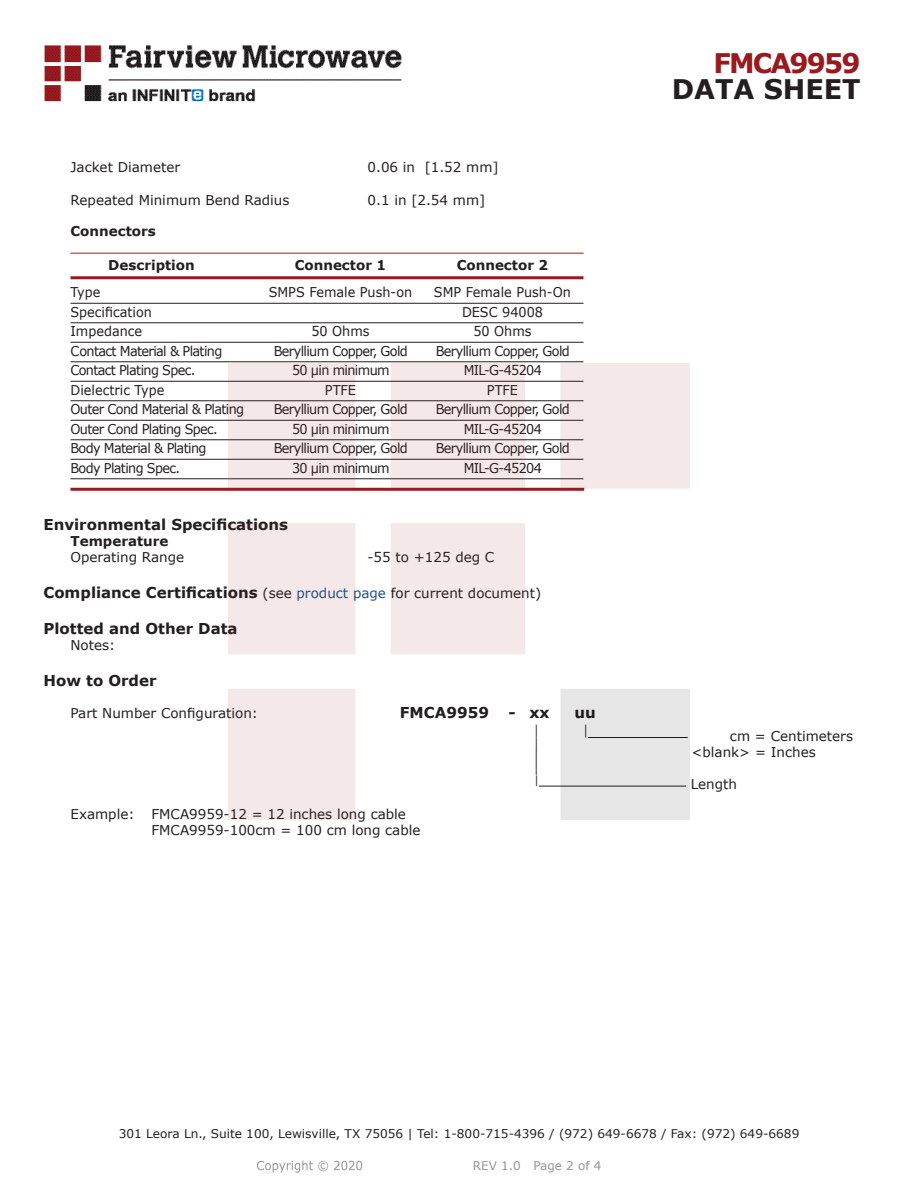
<style>
.page{position:relative;width:918px;height:1188px;background:#fff}
.page>*{position:absolute;margin:0;border:0;box-sizing:border-box;transform-origin:0 0}
.t1{font:700 27px "Verdana";color:#231f20}
.FM{font:700 27px "Verdana";letter-spacing:-.07em;color:#981a1e}
.Specs_Para{font:25.8px "Verdana";color:#231f20;scale:.39 1}
.Head1_for_Compliance{font:700 15px "Verdana";color:#231f20}
.Head1{font:700 15px "Verdana";color:#231f20}
.Specs_Para-2{font:700 15px "Verdana";color:#231f20}
.Table_Body_Connector{font:13.5px "Verdana";letter-spacing:-.05em;color:#231f20;scale:.95 1}
.Specs_Para-3{font:13.5px "Verdana";color:#231f20}
.Table_Body_Connector-2{font:13.5px "Verdana";color:#231f20;scale:.95 1}
.Table_Header_Connect{font:700 13.5px "Verdana";color:#231f20}
.Head2_after_Head1{font:700 13.5px "Verdana";color:#231f20}
.Head2{font:700 13.5px "Verdana";color:#231f20}
.Specs_Para-4{font:13.5px "Verdana";color:#231f20;scale:.75 1}
.t2{font:12px "Verdana";color:#231f20}
.REV_Info{font:12px "Verdana";color:#939598}
.Specs_Para-5{font:11.25px "Verdana";color:#231f20;scale:.86 1}
.s1{font-weight:400;font-size:13.5px}
.s2{font-weight:400;font-size:13.5px;color:#1a5392}
</style>
<div class="page">
<hr style="left:70px;top:253px;width:514px;height:1px;background:#981a1e">
<hr style="left:70px;top:276px;width:514px;height:3px;background:#981a1e">
<hr style="left:70px;top:303px;width:514px;height:1px;background:#231f20">
<hr style="left:70px;top:323px;width:514px;height:1px;background:#231f20">
<hr style="left:70px;top:342px;width:514px;height:1px;background:#231f20">
<hr style="left:70px;top:362px;width:514px;height:1px;background:#231f20">
<hr style="left:70px;top:381px;width:514px;height:1px;background:#231f20">
<hr style="left:70px;top:401px;width:514px;height:1px;background:#231f20">
<hr style="left:70px;top:420px;width:514px;height:1px;background:#231f20">
<hr style="left:70px;top:440px;width:514px;height:1px;background:#231f20">
<hr style="left:70px;top:459px;width:514px;height:1px;background:#231f20">
<hr style="left:70px;top:479px;width:514px;height:1px;background:#231f20">
<hr style="left:70px;top:488px;width:514px;height:3px;background:#981a1e">
<img style="left:257px;top:1160px;width:106px;height:13px">
<img style="left:228px;top:364px;width:462px;height:456px">
<img style="left:44px;top:45px;width:358px;height:57px">
<p class="Specs_Para-3" style="left:70px;top:158px;width:111px">Jacket Diameter</p>
<p class="Specs_Para-3" style="left:368px;top:158px;width:133px">0.06 in [1.52 mm]</p>
<p class="Specs_Para-3" style="left:70px;top:191px;width:220px">Repeated Minimum Bend Radius</p>
<p class="Specs_Para-3" style="left:368px;top:191px;width:119px">0.1 in [2.54 mm]</p>
<p class="Head2" style="left:70px;top:221px;width:87px">Connectors</p>
<p class="Table_Header_Connect" style="left:108px;top:256px;width:88px">Description</p>
<p class="Table_Header_Connect" style="left:295px;top:256px;width:93px">Connector 1</p>
<p class="Table_Header_Connect" style="left:457px;top:256px;width:93px">Connector 2</p>
<p class="Table_Body_Connector" style="left:70px;top:283px;width:33px">Type</p>
<p class="Table_Body_Connector-2" style="left:269px;top:283px;width:153px">SMPS Female Push-on</p>
<p class="Table_Body_Connector-2" style="left:434px;top:283px;width:146px">SMP Female Push-On</p>
<p class="Table_Body_Connector-2" style="left:70px;top:303px;width:87px">Specification</p>
<p class="Table_Body_Connector-2" style="left:462px;top:303px;width:87px">DESC 94008</p>
<p class="Table_Body_Connector-2" style="left:70px;top:322px;width:77px">Impedance</p>
<p class="Table_Body_Connector" style="left:311px;top:322px;width:63px">50 Ohms</p>
<p class="Table_Body_Connector" style="left:473px;top:322px;width:63px">50 Ohms</p>
<p class="Table_Body_Connector" style="left:70px;top:342px;width:161px">Contact Material &amp; Plating</p>
<p class="Table_Body_Connector" style="left:274px;top:342px;width:143px">Beryllium Copper, Gold</p>
<p class="Table_Body_Connector" style="left:436px;top:342px;width:143px">Beryllium Copper, Gold</p>
<p class="Table_Body_Connector" style="left:70px;top:361px;width:133px">Contact Plating Spec.</p>
<p class="Table_Body_Connector" style="left:292px;top:361px;width:104px">50 µin minimum</p>
<p class="Table_Body_Connector" style="left:464px;top:361px;width:84px">MIL-G-45204</p>
<p class="Table_Body_Connector-2" style="left:70px;top:381px;width:100px">Dielectric Type</p>
<p class="Table_Body_Connector" style="left:325px;top:381px;width:34px">PTFE</p>
<p class="Table_Body_Connector" style="left:487px;top:381px;width:34px">PTFE</p>
<p class="Table_Body_Connector" style="left:70px;top:400px;width:184px">Outer Cond Material &amp; Plating</p>
<p class="Table_Body_Connector" style="left:274px;top:400px;width:143px">Beryllium Copper, Gold</p>
<p class="Table_Body_Connector" style="left:436px;top:400px;width:143px">Beryllium Copper, Gold</p>
<p class="Table_Body_Connector" style="left:70px;top:420px;width:157px">Outer Cond Plating Spec.</p>
<p class="Table_Body_Connector" style="left:292px;top:420px;width:104px">50 µin minimum</p>
<p class="Table_Body_Connector" style="left:464px;top:420px;width:84px">MIL-G-45204</p>
<p class="Table_Body_Connector" style="left:70px;top:439px;width:145px">Body Material &amp; Plating</p>
<p class="Table_Body_Connector" style="left:274px;top:439px;width:143px">Beryllium Copper, Gold</p>
<p class="Table_Body_Connector" style="left:436px;top:439px;width:143px">Beryllium Copper, Gold</p>
<p class="Table_Body_Connector" style="left:70px;top:459px;width:117px">Body Plating Spec.</p>
<p class="Table_Body_Connector" style="left:292px;top:459px;width:104px">30 µin minimum</p>
<p class="Table_Body_Connector" style="left:464px;top:459px;width:84px">MIL-G-45204</p>
<p class="FM" style="left:714px;top:44px;width:149px">FMCA9959</p>
<p class="t1" style="left:672px;top:70px;width:191px">DATA SHEET</p>
<p class="Head1" style="left:44px;top:514px;width:246px">Environmental Specifications</p>
<p class="Head2_after_Head1" style="left:70px;top:532px;width:100px">Temperature</p>
<p class="Specs_Para-3" style="left:70px;top:548px;width:115px">Operating Range</p>
<p class="Specs_Para-3" style="left:368px;top:548px;width:128px">-55 to +125 deg C</p>
<p class="Head1_for_Compliance" style="left:44px;top:582px;width:499px">Compliance Certifications <span class="s1">(see</span> <span class="s2">product page</span> <span class="s1">for current document)</span></p>
<p class="Head1_for_Compliance" style="left:44px;top:618px;width:196px">Plotted and Other Data</p>
<p class="Specs_Para-3" style="left:70px;top:636px;width:46px">Notes:</p>
<p class="Head1_for_Compliance" style="left:44px;top:670px;width:115px">How to Order</p>
<p class="Specs_Para-3" style="left:70px;top:704px;width:189px">Part Number Configuration:</p>
<p class="Specs_Para-2" style="left:400px;top:702px;width:91px">FMCA9959</p>
<p class="Specs_Para-2" style="left:509px;top:702px;width:43px">- xx</p>
<p class="Specs_Para-2" style="left:575px;top:702px;width:23px">uu</p>
<p class="Specs_Para-4" style="left:534px;top:721px;width:8px">|</p>
<p class="Specs_Para-4" style="left:584px;top:721px;width:8px">|</p>
<p class="Specs_Para-3" style="left:730px;top:727px;width:125px">cm = Centimeters</p>
<p class="Specs_Para-4" style="left:534px;top:734px;width:8px">|</p>
<p class="Specs_Para-3" style="left:692px;top:743px;width:126px">&lt;blank&gt; = Inches</p>
<p class="Specs_Para" style="left:534px;top:743px;width:13px">|</p>
<p class="Specs_Para-5" style="left:534px;top:772px;width:7px">|</p>
<p class="Specs_Para-3" style="left:691px;top:775px;width:48px">Length</p>
<p class="Specs_Para-3" style="left:70px;top:805px;width:66px">Example:</p>
<p class="Specs_Para-3" style="left:152px;top:805px;width:256px">FMCA9959-12 = 12 inches long cable</p>
<p class="Specs_Para-3" style="left:152px;top:821px;width:271px">FMCA9959-100cm = 100 cm long cable</p>
<p class="t2" style="left:119px;top:1125px;width:682px">301 Leora Ln., Suite 100, Lewisville, TX 75056 | Tel: 1-800-715-4396 / (972) 649-6678 / Fax: (972) 649-6689</p>
<p class="REV_Info" style="left:473px;top:1157px;width:130px">REV 1.0 Page 2 of 4</p>
</div>
